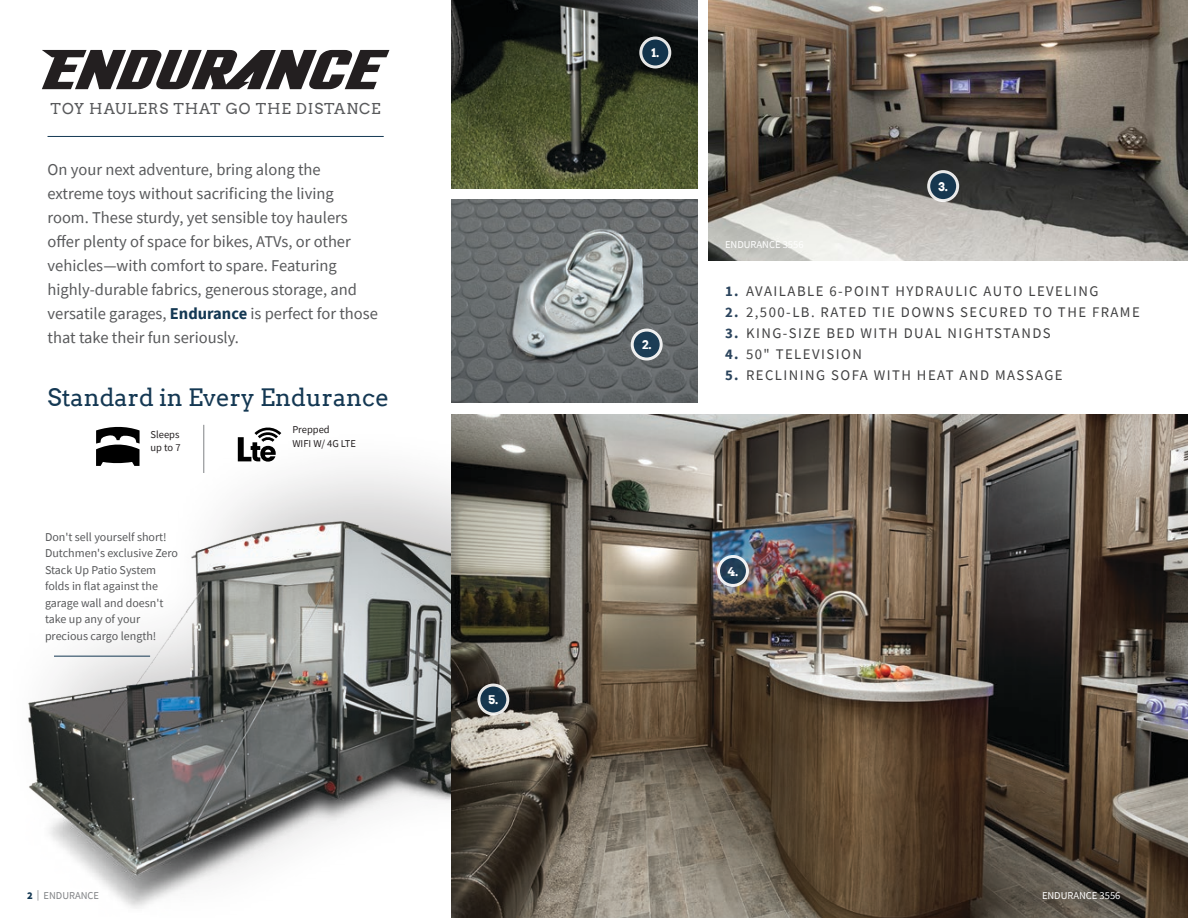
<style>
.page{position:relative;width:1188px;height:918px;background:#fff}
.page>*{position:absolute;margin:0;border:0;box-sizing:border-box;transform-origin:0 0}
.t1{font:24px "Arvo";color:#143853}
.t2{font:16.5px/24px "Source Sans Pro";color:#58595b}
.t3{font:15px "Arvo";letter-spacing:.06em;color:#58595b}
.t4{font:14.7px "Source Sans Pro";letter-spacing:.1em;color:#414142}
.t5{font:12px/16.5px "Source Sans Pro";color:#58595b}
.t6{font:700 12px "Arvo";color:#fff}
.t7{font:10.5px "Source Sans Pro";color:#231f20}
.Decor_CAPTION{font:10.5px "Source Sans Pro";color:#fff}
.Decor_CAPTION-2{font:10.5px "Source Sans Pro";color:#808285}
.s1{font-weight:700;color:#143853}
.s2{font-weight:900;color:#143853}
.s3{font-weight:700;color:#2b445d}
</style>
<div class="page">
<div style="left:0;top:423px;width:600px;height:495px;background:#231f20;opacity:.25"></div>
<img style="left:0;top:515px;width:451px;height:401px">
<img style="left:451px;top:414px;width:737px;height:504px">
<img style="left:451px;top:0;width:247px;height:189px">
<img style="left:451px;top:200px;width:247px;height:203px">
<img style="left:709px;top:0;width:479px;height:261px">
<div style="left:929px;top:172px;width:29px;height:29px;background:#143853;border-radius:50%"></div>
<div style="left:927px;top:170px;width:32px;height:32px;border:3px solid #fff;border-radius:50%"></div>
<svg style="left:718px;top:557px;width:29px;height:28px"></svg>
<div style="left:717px;top:555px;width:32px;height:32px;border:3px solid #fff;border-radius:50%"></div>
<svg style="left:479px;top:685px;width:29px;height:29px"></svg>
<div style="left:477px;top:684px;width:32px;height:32px;border:3px solid #fff;border-radius:50%"></div>
<svg style="left:42px;top:50px;width:347px;height:39px"></svg>
<hr style="left:204px;top:425px;width:1px;height:48px;background:#808285">
<svg style="left:96px;top:426px;width:44px;height:40px"></svg>
<svg style="left:238px;top:426px;width:43px;height:36px"></svg>
<hr style="left:48px;top:136px;width:336px;height:1px;background:#143853">
<svg style="left:632px;top:330px;width:29px;height:29px"></svg>
<div style="left:631px;top:329px;width:32px;height:32px;border:3px solid #fff;border-radius:50%"></div>
<svg style="left:641px;top:38px;width:29px;height:29px"></svg>
<div style="left:639px;top:37px;width:32px;height:31px;border:3px solid #fff;border-radius:50%"></div>
<hr style="left:54px;top:656px;width:96px;height:1px;background:#143853">
<p class="t3" style="left:51px;top:100px;width:332px">TOY HAULERS THAT GO THE DISTANCE</p>
<p class="t2" style="left:48px;top:157px;width:332px">On your next adventure, bring along the extreme toys without sacrificing the living room. These sturdy, yet sensible toy haulers offer plenty of space for bikes, ATVs, or other vehicles—with comfort to spare. Featuring highly-durable fabrics, generous storage, and versatile garages, <span class="s1">Endurance</span> is perfect for those that take their fun seriously.</p>
<p class="t1" style="left:48px;top:383px;width:343px">Standard in Every Endurance</p>
<p class="t7" style="left:151px;top:428px;width:30px">Sleeps</p>
<p class="t7" style="left:151px;top:441px;width:32px">up to 7</p>
<p class="t5" style="left:45px;top:528px;width:135px">Don't sell yourself short!<br>Dutchmen's exclusive Zero<br>Stack Up Patio System folds in flat against the garage wall and doesn't take up any of your precious cargo length!</p>
<p class="Decor_CAPTION-2" style="left:27px;top:889px;width:74px"><span class="s2">2</span> | ENDURANCE</p>
<p class="t7" style="left:292px;top:423px;width:39px">Prepped</p>
<p class="t7" style="left:292px;top:437px;width:65px">WIFI W/ 4G LTE</p>
<p class="t6" style="left:488px;top:692px;width:12px">5.</p>
<p class="t6" style="left:651px;top:45px;width:9px">1.</p>
<p class="t6" style="left:642px;top:337px;width:11px">2.</p>
<p class="Decor_CAPTION" style="left:725px;top:237px;width:80px">ENDURANCE 3556</p>
<p class="t6" style="left:938px;top:179px;width:11px">3.</p>
<p class="t4" style="left:725px;top:282px;width:375px"><span class="s3">1.</span> AVAILABLE 6-POINT HYDRAULIC AUTO LEVELING</p>
<p class="t4" style="left:725px;top:303px;width:416px"><span class="s3">2.</span> 2,500-LB. RATED TIE DOWNS SECURED TO THE FRAME</p>
<p class="t4" style="left:725px;top:324px;width:327px"><span class="s3">3.</span> KING-SIZE BED WITH DUAL NIGHTSTANDS</p>
<p class="t4" style="left:725px;top:345px;width:138px"><span class="s3">4.</span> 50" TELEVISION</p>
<p class="t4" style="left:725px;top:366px;width:339px"><span class="s3">5.</span> RECLINING SOFA WITH HEAT AND MASSAGE</p>
<p class="t6" style="left:728px;top:564px;width:12px">4.</p>
<p class="Decor_CAPTION" style="left:1042px;top:889px;width:80px">ENDURANCE 3556</p>
</div>
